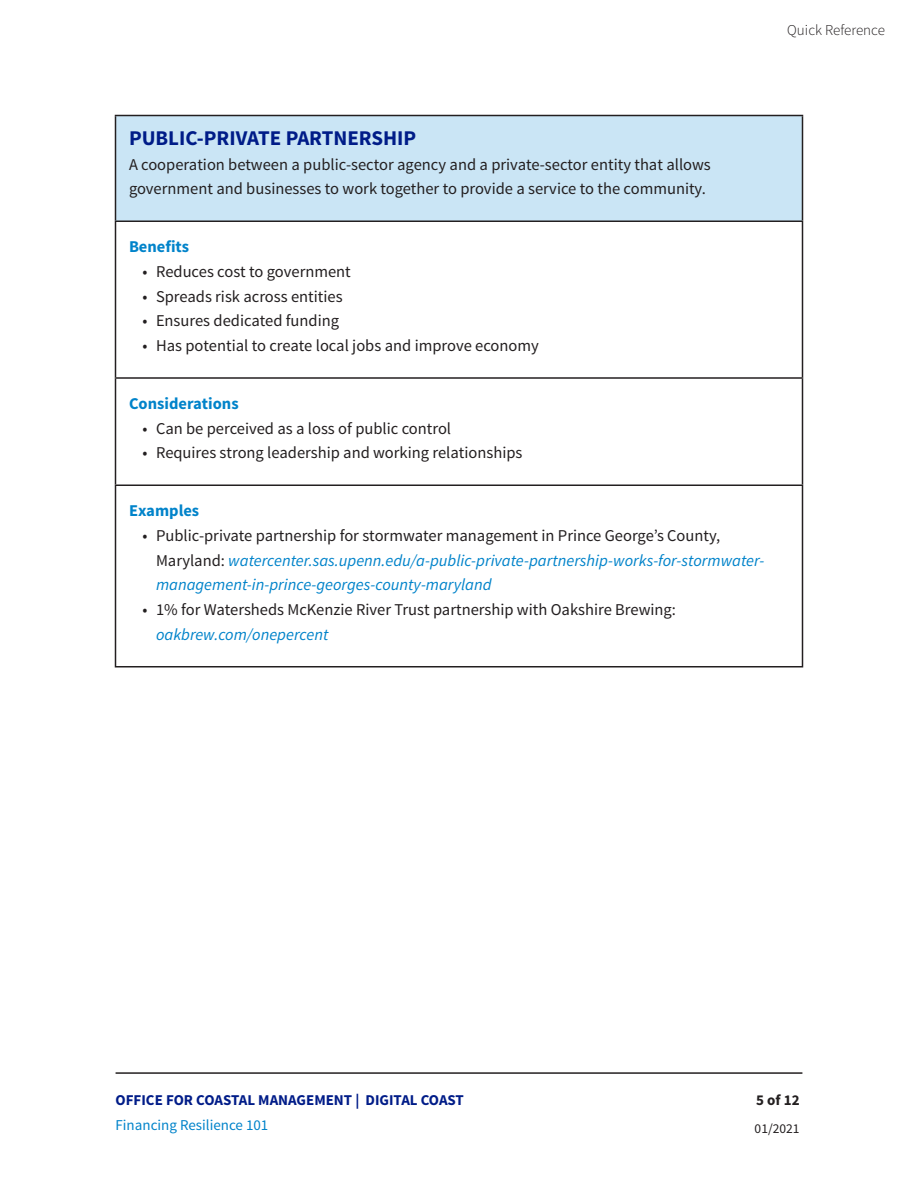
<style>
.page{position:relative;width:918px;height:1188px;background:#fff}
.page>*{position:absolute;margin:0;border:0;box-sizing:border-box;transform-origin:0 0}
.t1{font:700 21px "Source Sans Pro";color:#001c88}
.t2{font:16.5px/24.8px "Source Sans Pro";color:#231f20}
.t3{font:italic 16.5px/24.8px "Source Sans Pro";color:#0083ca}
.t4{font:700 16.5px "Source Sans Pro";color:#0083ca}
.t5{font:700 15px "Source Sans Pro";color:#001c88}
.t6{font:15px "Source Sans Pro";color:#0083ca}
.t7{font:300 15px "Source Sans Pro";color:#231f20}
.t8{font:700 15px "Source Sans Pro";color:#231f20}
.t9{font:13.5px "Source Sans Pro";color:#231f20}
.s1{font-style:normal;color:#231f20}
</style>
<div class="page">
<hr style="left:116px;top:1072px;width:686px;height:2px;background:#231f20">
<div style="left:116px;top:116px;width:686px;height:105px;background:#cae5f5"></div>
<hr style="left:115px;top:115px;width:688px;height:1px;background:#231f20">
<hr style="left:115px;top:116px;width:1px;height:104px;background:#231f20">
<hr style="left:802px;top:116px;width:1px;height:104px;background:#231f20">
<hr style="left:115px;top:220px;width:688px;height:2px;background:#231f20">
<hr style="left:115px;top:222px;width:1px;height:155px;background:#231f20">
<hr style="left:802px;top:222px;width:1px;height:155px;background:#231f20">
<hr style="left:115px;top:377px;width:688px;height:2px;background:#231f20">
<hr style="left:115px;top:379px;width:1px;height:105px;background:#231f20">
<hr style="left:802px;top:379px;width:1px;height:105px;background:#231f20">
<hr style="left:115px;top:484px;width:688px;height:2px;background:#231f20">
<hr style="left:115px;top:486px;width:1px;height:180px;background:#231f20">
<hr style="left:802px;top:486px;width:1px;height:180px;background:#231f20">
<hr style="left:115px;top:666px;width:688px;height:2px;background:#231f20">
<p class="t7" style="left:787px;top:21px;width:99px">Quick Reference</p>
<p class="t1" style="left:129px;top:124px;width:289px">PUBLIC-PRIVATE PARTNERSHIP</p>
<p class="t2" style="left:129px;top:152px;width:583px">A cooperation between a public-sector agency and a private-sector entity that allows government and businesses to work together to provide a service to the community.</p>
<p class="t4" style="left:129px;top:236px;width:62px">Benefits</p>
<p class="t2" style="left:142px;top:259px;width:210px">• Reduces cost to government</p>
<p class="t2" style="left:142px;top:284px;width:202px">• Spreads risk across entities</p>
<p class="t2" style="left:142px;top:309px;width:198px">• Ensures dedicated funding</p>
<p class="t2" style="left:142px;top:333px;width:398px">• Has potential to create local jobs and improve economy</p>
<p class="t4" style="left:129px;top:393px;width:111px">Considerations</p>
<p class="t2" style="left:142px;top:416px;width:310px">• Can be perceived as a loss of public control</p>
<p class="t2" style="left:142px;top:441px;width:382px">• Requires strong leadership and working relationships</p>
<p class="t4" style="left:129px;top:500px;width:72px">Examples</p>
<p class="t3" style="left:156px;top:523px;width:610px;text-indent:-14px"><span class="s1">• Public-private partnership for stormwater management in Prince George’s County,<br>Maryland:</span> watercenter.sas.upenn.edu/a-public-private-partnership-works-for-stormwater&shy;management-in-prince-georges-county-maryland</p>
<p class="t2" style="left:142px;top:597px;width:535px">• 1% for Watersheds McKenzie River Trust partnership with Oakshire Brewing:</p>
<p class="t3" style="left:156px;top:622px;width:174px">oakbrew.com/onepercent</p>
<p class="t5" style="left:116px;top:1090px;width:350px">OFFICE FOR COASTAL MANAGEMENT | DIGITAL COAST</p>
<p class="t6" style="left:116px;top:1115px;width:154px">Financing Resilience 101</p>
<p class="t8" style="left:756px;top:1090px;width:45px">5 of 12</p>
<p class="t9" style="left:755px;top:1120px;width:46px">01/2021</p>
</div>
